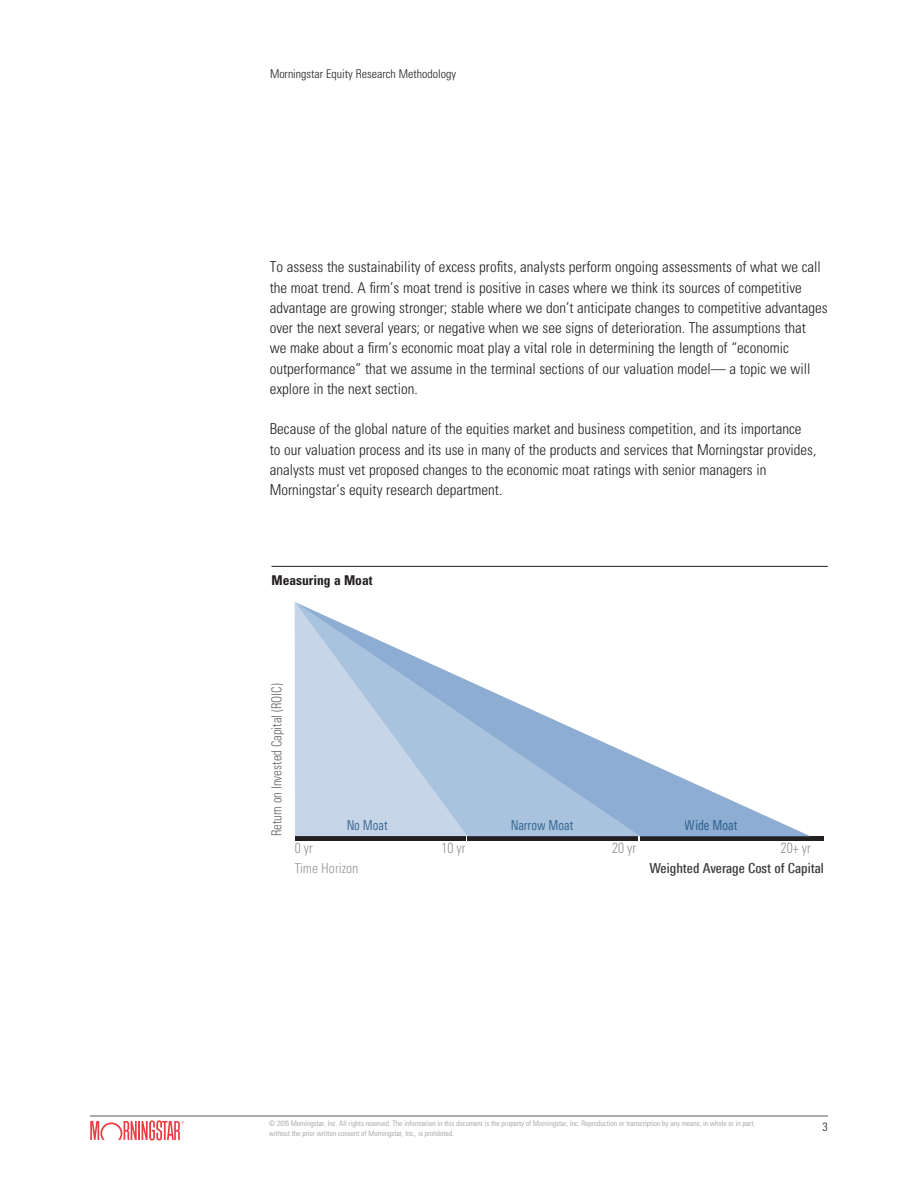
<style>
.page{position:relative;width:918px;height:1188px;background:#fff}
.page>*{position:absolute;margin:0;border:0;box-sizing:border-box;transform-origin:0 0}
.t1{font:300 condensed 15px/20.2px "Univers LT Std";color:#231f20}
.t2{font:300 condensed 14.55px "Univers LT Std";color:rgb(35 31 32/.5);scale:.92 1}
.t3{font:300 condensed 13.8px "Univers LT Std";color:#231f20;scale:.92 1}
.t4{font:500 condensed 13.8px "Univers Nextfor MORN";color:#3c3c3d}
.t5{font:condensed 13.8px "Univers Nextfor MORN";color:#144a7c;scale:.92 1}
.t6{font:300 condensed 13.8px "Univers Nextfor MORN";color:rgb(35 31 32/.5)}
.t7{font:700 condensed 13.5px "Univers";color:#231f20}
.t8{font:300 condensed 12px "Univers LT Std";color:#231f20}
.t9{font:300 condensed 7.5px/9.8px "Univers LT Std";color:#939598}
</style>
<div class="page">
<svg style="left:90px;top:1120px;width:94px;height:20px"></svg>
<hr style="left:90px;top:1116px;width:738px;height:1px;background:#57585a">
<div style="left:295px;top:836px;width:170px;height:5px;background:#231f20"></div>
<div style="left:467px;top:836px;width:171px;height:5px;background:#231f20"></div>
<div style="left:640px;top:836px;width:183px;height:5px;background:#231f20"></div>
<svg style="left:295px;top:602px;width:515px;height:234px"></svg>
<hr style="left:272px;top:566px;width:556px;height:1px;background:#231f20">
<p class="t8" style="left:270px;top:67px;width:188px">Morningstar Equity Research Methodology</p>
<p class="t1" style="left:270px;top:257px;width:559px">To assess the sustainability of excess profits, analysts perform ongoing assessments of what we call the moat trend. A firm’s moat trend is positive in cases where we think its sources of competitive advantage are growing stronger; stable where we don’t anticipate changes to competitive advantages over the next several years; or negative when we see signs of deterioration. The assumptions that<br>we make about a firm’s economic moat play a vital role in determining the length of “economic outperformance” that we assume in the terminal sections of our valuation model— a topic we will explore in the next section.</p>
<p class="t1" style="left:270px;top:419px;width:548px">Because of the global nature of the equities market and business competition, and its importance<br>to our valuation process and its use in many of the products and services that Morningstar provides, analysts must vet proposed changes to the economic moat ratings with senior managers in Morningstar’s equity research department.</p>
<p class="t7" style="left:272px;top:571px;width:103px">Measuring a Moat</p>
<p class="t3" style="left:268px;top:836px;width:168px;rotate:-90deg">Return on Invested Capital (ROIC)</p>
<p class="t5" style="left:347px;top:817px;width:46px">No Moat</p>
<p class="t5" style="left:511px;top:817px;width:70px">Narrow Moat</p>
<p class="t5" style="left:685px;top:817px;width:59px">Wide Moat</p>
<p class="t2" style="left:295px;top:840px;width:21px">0 yr</p>
<p class="t2" style="left:442px;top:840px;width:27px">10 yr</p>
<p class="t2" style="left:612px;top:840px;width:27px">20 yr</p>
<p class="t2" style="left:781px;top:840px;width:34px">20+ yr</p>
<p class="t6" style="left:295px;top:860px;width:65px">Time Horizon</p>
<p class="t4" style="left:649px;top:860px;width:176px">Weighted Average Cost of Capital</p>
<p class="t9" style="left:269px;top:1119px;width:487px">© 2015 Morningstar, Inc. All rights reserved. The information in this document is the property of Morningstar, Inc. Reproduction or transcription by any means, in whole or in part, without the prior written consent of Morningstar, Inc., is prohibited.</p>
<p class="t8" style="left:823px;top:1119px;width:7px">3</p>
</div>
